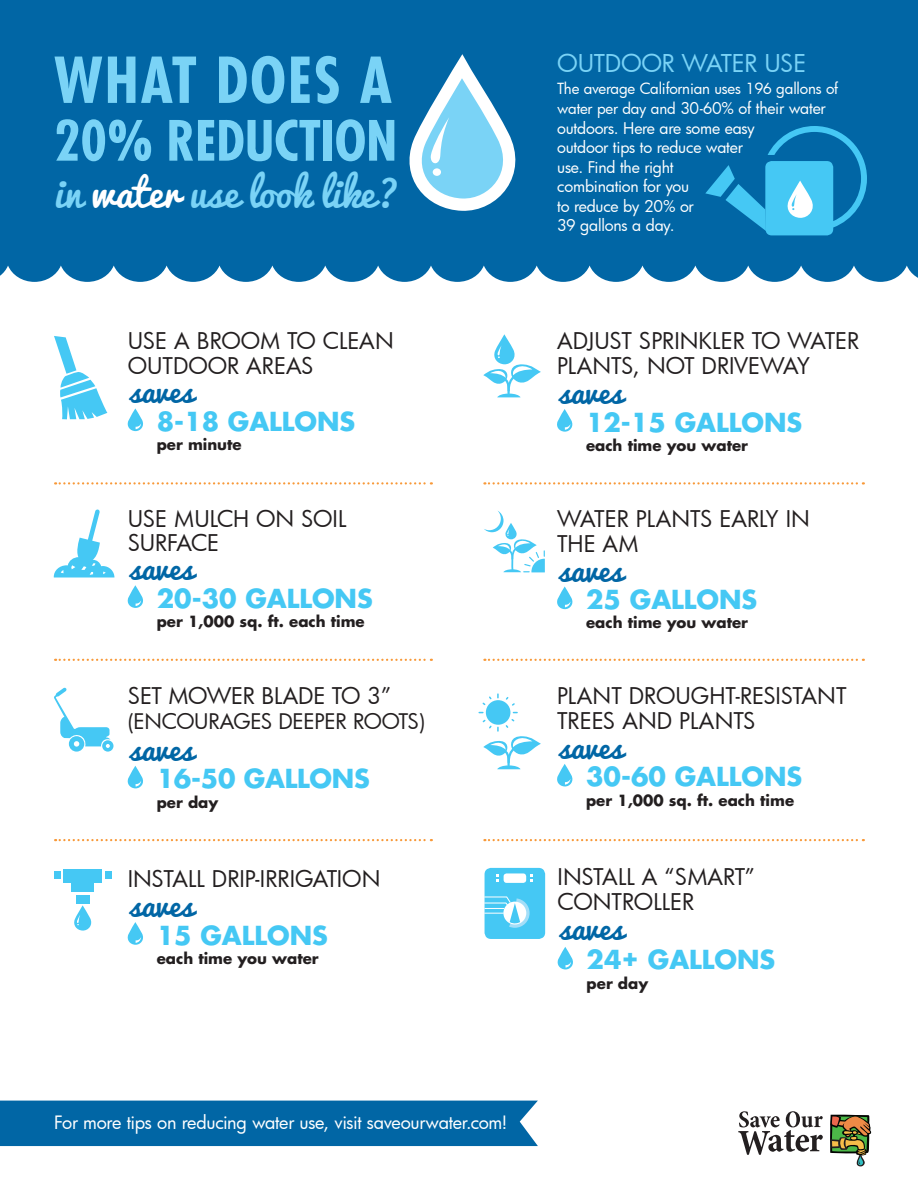
<style>
.page{position:relative;width:918px;height:1188px;background:#fff}
.page>*{position:absolute;margin:0;border:0;box-sizing:border-box;transform-origin:0 0}
.t1{font:700 condensed 61.5px "Futura";letter-spacing:.03em;color:#7ad3f6}
.t2{font:700 condensed 54px "Futura";color:#7ad3f6}
.t3{font:39px "Pacifico";letter-spacing:-.005em;color:#7ad3f6}
.t4{font:30.3px "Pacifico";color:#0166a5}
.t5{font:700 25.5px "Futura";color:#45c8f4}
.t6{font:24px "Futura";letter-spacing:-.01em;color:#7ad3f6}
.t7{font:22.5px/24.9px "Futura";color:#231f20}
.t8{font:21px "Futura";letter-spacing:-.01em;color:#231f20}
.body{font:18px "Futura";letter-spacing:-.02em;color:#fff}
.t9{font:15.75px/19.5px "Futura";letter-spacing:-.015em;color:#fff}
.t10{font:700 15px "Futura";color:#231f20}
.t11{font:15px "Futura";letter-spacing:-.015em;color:#fff}
.s1{color:#fff}
.s2{font-size:15px}
</style>
<div class="page">
<div style="left:0;top:0;width:918px;height:282px;background:#0166a5"></div>
<svg style="left:391px;top:50px;width:131px;height:169px"></svg>
<div style="left:0;top:1101px;width:538px;height:45px;background:#0166a5"></div>
<div style="left:54px;top:871px;width:7px;height:8px;background:#45c8f4"></div>
<div style="left:105px;top:871px;width:7px;height:8px;background:#45c8f4"></div>
<div style="left:76px;top:895px;width:14px;height:8px;background:#45c8f4"></div>
<svg style="left:127px;top:408px;width:16px;height:23px"></svg>
<svg style="left:54px;top:336px;width:53px;height:83px"></svg>
<svg style="left:557px;top:586px;width:16px;height:23px"></svg>
<svg style="left:557px;top:764px;width:16px;height:23px"></svg>
<svg style="left:74px;top:905px;width:18px;height:26px"></svg>
<svg style="left:483px;top:334px;width:58px;height:63px"></svg>
<svg style="left:557px;top:409px;width:16px;height:23px"></svg>
<svg style="left:127px;top:922px;width:16px;height:23px"></svg>
<svg style="left:127px;top:585px;width:16px;height:23px"></svg>
<svg style="left:127px;top:766px;width:16px;height:23px"></svg>
<svg style="left:557px;top:947px;width:16px;height:23px"></svg>
<div style="left:64px;top:869px;width:38px;height:14px;background:#45c8f4"></div>
<div style="left:71px;top:877px;width:23px;height:15px;background:#45c8f4"></div>
<svg style="left:55px;top:482px;width:377px;height:3px"></svg>
<svg style="left:55px;top:659px;width:377px;height:2px"></svg>
<svg style="left:55px;top:839px;width:377px;height:2px"></svg>
<svg style="left:484px;top:482px;width:380px;height:3px"></svg>
<svg style="left:484px;top:659px;width:380px;height:2px"></svg>
<svg style="left:484px;top:839px;width:380px;height:2px"></svg>
<svg style="left:479px;top:694px;width:62px;height:75px"></svg>
<div style="left:486px;top:700px;width:24px;height:25px;background:#45c8f4;border-radius:50%"></div>
<svg style="left:54px;top:509px;width:60px;height:69px"></svg>
<div style="left:485px;top:868px;width:60px;height:71px;background:#45c8f4;border-radius:6px"></div>
<div style="left:504px;top:873px;width:22px;height:10px;background:#fff;border-radius:3px"></div>
<svg style="left:496px;top:874px;width:3px;height:8px"></svg>
<svg style="left:530px;top:874px;width:3px;height:8px"></svg>
<svg style="left:484px;top:896px;width:46px;height:32px"></svg>
<svg style="left:54px;top:687px;width:59px;height:65px"></svg>
<svg style="left:705px;top:126px;width:162px;height:109px;background:#2390c6"></svg>
<svg style="left:484px;top:511px;width:61px;height:61px"></svg>
<svg style="left:830px;top:1115px;width:41px;height:52px"></svg>
<svg style="left:738px;top:1111px;width:85px;height:44px"></svg>
<p class="t1" style="left:54px;top:40px;width:340px">WHAT DOES A</p>
<p class="t2" style="left:54px;top:106px;width:345px">20% REDUCTION</p>
<p class="t3" style="left:54px;top:172px;width:347px">in <span class="s1">water</span> use look like?</p>
<p class="t7" style="left:128px;top:328px;width:268px">USE A BROOM TO CLEAN<br>OUTDOOR AREAS</p>
<p class="t5" style="left:157px;top:404px;width:200px">8-18 GALLONS</p>
<p class="t10" style="left:157px;top:434px;width:87px">per minute</p>
<p class="t4" style="left:129px;top:375px;width:66px">saves</p>
<p class="t7" style="left:128px;top:505px;width:220px">USE MULCH ON SOIL<br>SURFACE</p>
<p class="t4" style="left:129px;top:552px;width:66px">saves</p>
<p class="t5" style="left:157px;top:581px;width:218px">20-30 GALLONS</p>
<p class="t10" style="left:157px;top:611px;width:210px">per 1,000 sq. ft. each time</p>
<p class="t7" style="left:128px;top:683px;width:265px">SET MOWER BLADE TO 3”</p>
<p class="t8" style="left:128px;top:707px;width:299px">(ENCOURAGES DEEPER ROOTS)</p>
<p class="t4" style="left:129px;top:733px;width:66px">saves</p>
<p class="t5" style="left:157px;top:761px;width:215px">16-50 GALLONS</p>
<p class="t10" style="left:157px;top:792px;width:63px">per day</p>
<p class="t7" style="left:128px;top:866px;width:254px">INSTALL DRIP-IRRIGATION</p>
<p class="t4" style="left:129px;top:889px;width:66px">saves</p>
<p class="t5" style="left:157px;top:917px;width:173px">15 GALLONS</p>
<p class="t10" style="left:157px;top:948px;width:164px">each time you water</p>
<p class="body" style="left:54px;top:1110px;width:455px">For more tips on reducing water use, visit saveourwater.com!</p>
<p class="t6" style="left:557px;top:47px;width:250px">OUTDOOR WATER USE</p>
<p class="t11" style="left:557px;top:78px;width:283px">The average Californian uses 196 gallons of</p>
<p class="t9" style="left:557px;top:98px;width:270px"><span class="s2">water per day and</span> 30-60% of their water outdoors. Here are some easy<br>outdoor tips to reduce water<br>use. Find the right<br>combination for you<br>to reduce by 20% or<br>39 gallons a day.</p>
<p class="t7" style="left:557px;top:328px;width:304px">ADJUST SPRINKLER TO WATER<br>PLANTS, NOT DRIVEWAY</p>
<p class="t4" style="left:558px;top:376px;width:66px">saves</p>
<p class="t5" style="left:586px;top:404px;width:218px">12-15 GALLONS</p>
<p class="t10" style="left:586px;top:435px;width:164px">each time you water</p>
<p class="t7" style="left:557px;top:505px;width:254px">WATER PLANTS EARLY IN<br>THE AM</p>
<p class="t4" style="left:558px;top:553px;width:66px">saves</p>
<p class="t5" style="left:586px;top:582px;width:173px">25 GALLONS</p>
<p class="t10" style="left:586px;top:612px;width:164px">each time you water</p>
<p class="t7" style="left:557px;top:683px;width:291px">PLANT DROUGHT-RESISTANT<br>TREES AND PLANTS</p>
<p class="t4" style="left:558px;top:731px;width:66px">saves</p>
<p class="t5" style="left:586px;top:759px;width:218px">30-60 GALLONS</p>
<p class="t10" style="left:586px;top:790px;width:210px">per 1,000 sq. ft. each time</p>
<p class="t7" style="left:558px;top:864px;width:199px">INSTALL A “SMART”<br>CONTROLLER</p>
<p class="t4" style="left:559px;top:912px;width:66px">saves</p>
<p class="t5" style="left:587px;top:942px;width:190px">24+ GALLONS</p>
<p class="t10" style="left:587px;top:973px;width:63px">per day</p>
</div>
